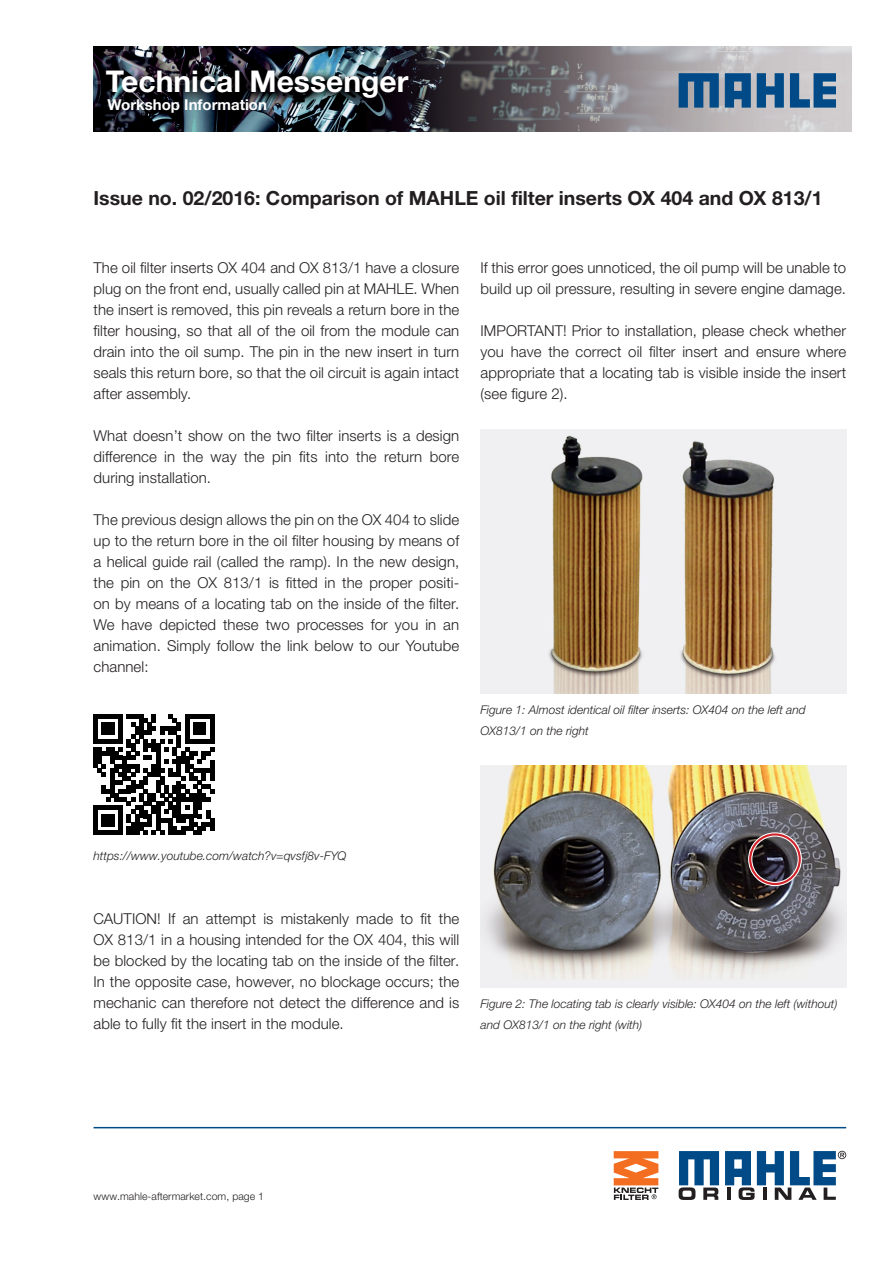
<style>
.page{position:relative;width:893px;height:1263px;background:#fff}
.page>*{position:absolute;margin:0;border:0;box-sizing:border-box;transform-origin:0 0}
.t1{font:700 30px "Helvetica Neue LTW1 G";color:#fff}
.t2{font:700 19.5px "Helvetica Neue LTW1 G";color:#231f20}
.t3{font:300 15px/21px "Helvetica Neue LTW1 G";letter-spacing:.005em;color:#231f20;text-align:justify}
.t4{font:700 15px "Helvetica Neue LTW1 G";color:#fff}
.t5{font:italic 300 12px/21px "Helvetica Neue LTW1 G";color:#231f20}
.t6{font:300 10.5px "Helvetica Neue LTW1 G";letter-spacing:.005em;color:#231f20}
</style>
<div class="page">
<svg style="left:679px;top:1151px;width:40px;height:49px"></svg>
<svg style="left:725px;top:1151px;width:121px;height:49px"></svg>
<hr style="left:94px;top:1127px;width:752px;height:1px;background:#004b87">
<img style="left:480px;top:430px;width:366px;height:263px">
<img style="left:94px;top:47px;width:757px;height:85px">
<svg style="left:679px;top:73px;width:40px;height:35px"></svg>
<svg style="left:757px;top:73px;width:27px;height:35px"></svg>
<svg style="left:790px;top:73px;width:46px;height:35px;background:#47779f"></svg>
<svg style="left:725px;top:73px;width:26px;height:35px"></svg>
<hr style="left:94px;top:714px;width:4px;height:29px;background:#000">
<hr style="left:94px;top:747px;width:4px;height:21px;background:#000">
<hr style="left:94px;top:806px;width:4px;height:29px;background:#000">
<svg style="left:98px;top:714px;width:116px;height:121px"></svg>
<hr style="left:210px;top:818px;width:4px;height:13px;background:#000">
<svg style="left:614px;top:1151px;width:44px;height:49px"></svg>
<img style="left:480px;top:766px;width:366px;height:221px">
<div style="left:748px;top:832px;width:54px;height:54px;border:4px solid #fff;border-radius:50%"></div>
<div style="left:749px;top:833px;width:52px;height:52px;border:2px solid #d1232a;border-radius:50%"></div>
<h1 class="t1" style="left:106px;top:63px;width:304px">Technical Messenger</h1>
<p class="t4" style="left:107px;top:96px;width:161px">Workshop Information</p>
<h2 class="t2" style="left:94px;top:186px;width:730px">Issue no. 02/2016: Comparison of MAHLE oil filter inserts OX 404 and OX 813/1</h2>
<p class="t3" style="left:94px;top:257px;width:367px">The oil filter inserts OX 404 and OX 813/1 have a closure plug on the front end, usually called pin at MAHLE. When the insert is removed, this pin reveals a return bore in the filter housing, so that all of the oil from the module can drain into the oil sump. The pin in the new insert in turn seals this return bore, so that the oil circuit is again intact after assembly.</p>
<p class="t3" style="left:94px;top:425px;width:367px">What doesn’t show on the two filter inserts is a design difference in the way the pin fits into the return bore during installation.</p>
<p class="t3" style="left:94px;top:509px;width:367px">The previous design allows the pin on the OX 404 to slide up to the return bore in the oil filter housing by means of a helical guide rail (called the ramp). In the new design, the pin on the OX 813/1 is fitted in the proper positi&shy;on by means of a locating tab on the inside of the filter.<br>We have depicted these two processes for you in an animation. Simply follow the link below to our Youtube channel:</p>
<p class="t3" style="left:480px;top:257px;width:367px">If this error goes unnoticed, the oil pump will be unable to build up oil pressure, resulting in severe engine damage.</p>
<p class="t3" style="left:480px;top:320px;width:367px">IMPORTANT! Prior to installation, please check whether you have the correct oil filter insert and ensure where appropriate that a locating tab is visible inside the insert (see figure 2).</p>
<p class="t5" style="left:480px;top:699px;width:327px">Figure 1: Almost identical oil filter inserts: OX404 on the left and<br>OX813/1 on the right</p>
<p class="t5" style="left:94px;top:845px;width:254px">https://www.youtube.com/watch?v=qvsfj8v-FYQ</p>
<p class="t3" style="left:94px;top:908px;width:367px">CAUTION! If an attempt is mistakenly made to fit the OX 813/1 in a housing intended for the OX 404, this will be blocked by the locating tab on the inside of the filter.<br>In the opposite case, however, no blockage occurs; the mechanic can therefore not detect the difference and is able to fully fit the insert in the module.</p>
<p class="t5" style="left:480px;top:993px;width:359px">Figure 2: The locating tab is clearly visible: OX404 on the left (without) and OX813/1 on the right (with)</p>
<p class="t6" style="left:94px;top:1190px;width:172px">www.mahle-aftermarket.com, page 1</p>
</div>
